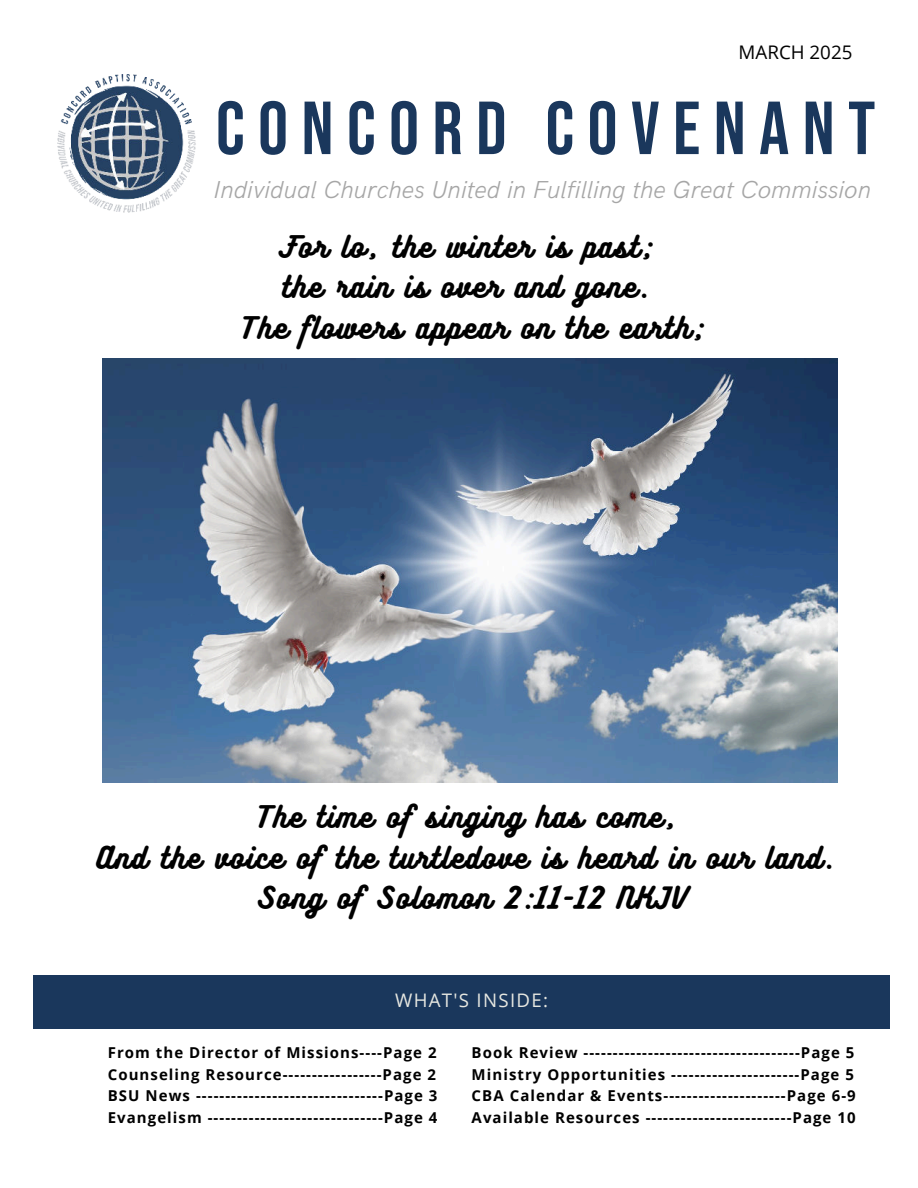
<style>
.page{position:relative;width:918px;height:1188px;background:#fff}
.page>*{position:absolute;margin:0;border:0;box-sizing:border-box;transform-origin:0 0}
.t1{font:75px "Bebas Neue";letter-spacing:.18em;color:#1a375c}
.t2{font:27px/40.5px "Bukhari Script";letter-spacing:.07em;color:#000;text-align:center}
.t3{font:italic 300 24.6px "HK Grotesk";color:#a6a6a6}
.t4{font:18.75px "Open Sans";color:#000}
.t5{font:18.6px "Open Sans";letter-spacing:.07em;color:#e6e7e1}
.t6{font:700 15px/21.3px "Open Sans";letter-spacing:.07em;color:#000;text-align:justify}
</style>
<div class="page">
<img style="left:57px;top:74px;width:139px;height:139px">
<div style="left:33px;top:975px;width:857px;height:53px;background:#1a375c"></div>
<img style="left:103px;top:359px;width:734px;height:424px">
<p class="t4" style="left:739px;top:39px;width:115px">MARCH 2025</p>
<h1 class="t1" style="left:216px;top:86px;width:661px">CONCORD COVENANT</h1>
<h3 class="t3" style="left:213px;top:171px;width:659px">Individual Churches United in Fulfilling the Great Commission</h3>
<h2 class="t2" style="left:240px;top:228px;width:465px">For lo, the winter is past;<br>the rain is over and gone.<br>The flowers appear on the earth;</h2>
<h2 class="t2" style="left:97px;top:799px;width:739px">The time of singing has come,<br>And the voice of the turtledove is heard in our land.<br>Song of Solomon 2:11-12 NKJV</h2>
<p class="t5" style="left:395px;top:988px;width:155px">WHAT'S INSIDE:</p>
<p class="t6" style="left:108px;top:1042px;width:331px">From the Director of Missions----Page 2<br>Counseling Resource-----------------Page 2<br>BSU News --------------------------------Page 3<br>Evangelism ------------------------------Page 4</p>
<p class="t6" style="left:472px;top:1042px;width:386px;text-align:left">Book Review -------------------------------------Page 5<br>Ministry Opportunities ----------------------Page 5<br>CBA Calendar &amp; Events---------------------Page 6-9<br>Available Resources -------------------------Page 10</p>
</div>
